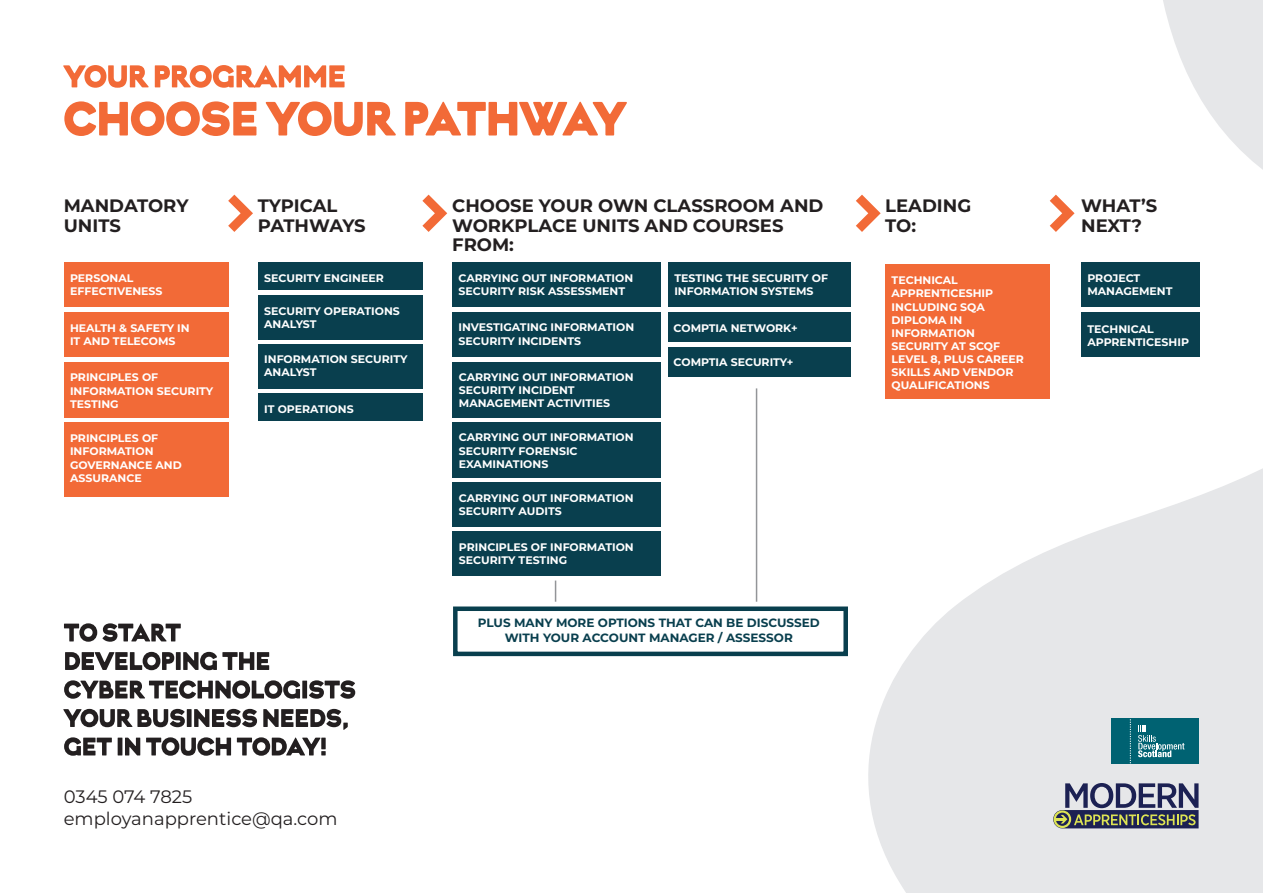
<style>
.page{position:relative;width:1263px;height:893px;background:#fff}
.page>*{position:absolute;margin:0;border:0;box-sizing:border-box;transform-origin:0 0}
.t1{font:700 18px/19.5px "Montserrat";color:#231f20}
.t2{font:18px "Montserrat";color:#231f20}
.t3{font:700 12px/15px "Montserrat";color:#093f4e;text-align:center}
.t4{font:700 10.95px/13.2px "Montserrat";color:#fff}
</style>
<div class="page">
<svg style="left:833px;top:0;width:430px;height:893px"></svg>
<svg style="left:63px;top:65px;width:282px;height:23px"></svg>
<svg style="left:64px;top:101px;width:563px;height:35px"></svg>
<div style="left:64px;top:263px;width:164px;height:44px;background:#f26a37"></div>
<div style="left:64px;top:312px;width:164px;height:45px;background:#f26a37"></div>
<div style="left:64px;top:362px;width:164px;height:56px;background:#f26a37"></div>
<div style="left:64px;top:423px;width:164px;height:74px;background:#f26a37"></div>
<div style="left:258px;top:263px;width:164px;height:27px;background:#093f4e"></div>
<div style="left:258px;top:295px;width:164px;height:45px;background:#093f4e"></div>
<div style="left:258px;top:344px;width:164px;height:44px;background:#093f4e"></div>
<svg style="left:228px;top:195px;width:25px;height:37px"></svg>
<svg style="left:422px;top:195px;width:25px;height:37px"></svg>
<svg style="left:856px;top:195px;width:25px;height:37px"></svg>
<svg style="left:1050px;top:195px;width:24px;height:37px"></svg>
<div style="left:1081px;top:263px;width:118px;height:44px;background:#093f4e"></div>
<div style="left:1081px;top:312px;width:118px;height:45px;background:#093f4e"></div>
<div style="left:668px;top:263px;width:183px;height:44px;background:#093f4e"></div>
<div style="left:885px;top:265px;width:165px;height:134px;background:#f26a37"></div>
<div style="left:453px;top:606px;width:395px;height:50px;border:4px solid #093f4e"></div>
<svg style="left:64px;top:737px;width:262px;height:19px"></svg>
<svg style="left:63px;top:709px;width:285px;height:21px"></svg>
<svg style="left:64px;top:680px;width:291px;height:19px"></svg>
<svg style="left:65px;top:652px;width:204px;height:18px"></svg>
<svg style="left:64px;top:623px;width:117px;height:19px"></svg>
<svg style="left:1053px;top:783px;width:145px;height:45px"></svg>
<div style="left:1111px;top:719px;width:87px;height:45px;background:#006272"></div>
<svg style="left:1138px;top:725px;width:46px;height:32px"></svg>
<svg style="left:1130px;top:719px;width:1px;height:44px"></svg>
<div style="left:258px;top:393px;width:164px;height:28px;background:#093f4e"></div>
<div style="left:452px;top:263px;width:209px;height:44px;background:#093f4e"></div>
<div style="left:452px;top:312px;width:208px;height:44px;background:#093f4e"></div>
<div style="left:453px;top:362px;width:208px;height:56px;background:#093f4e"></div>
<div style="left:453px;top:422px;width:208px;height:56px;background:#093f4e"></div>
<div style="left:453px;top:482px;width:208px;height:45px;background:#093f4e"></div>
<div style="left:453px;top:531px;width:208px;height:45px;background:#093f4e"></div>
<div style="left:668px;top:312px;width:183px;height:30px;background:#093f4e"></div>
<div style="left:668px;top:347px;width:183px;height:30px;background:#093f4e"></div>
<hr style="left:756px;top:388px;width:1px;height:214px;background:#939598">
<svg style="left:555px;top:581px;width:1px;height:21px"></svg>
<p class="t1" style="left:64px;top:195px;width:126px">MANDATORY<br>UNITS</p>
<p class="t4" style="left:70px;top:271px;width:94px">PERSONAL<br>EFFECTIVENESS</p>
<p class="t4" style="left:70px;top:321px;width:121px">HEALTH &amp; SAFETY IN<br>IT AND TELECOMS</p>
<p class="t4" style="left:70px;top:370px;width:145px">PRINCIPLES OF<br>INFORMATION SECURITY<br>TESTING</p>
<p class="t4" style="left:70px;top:431px;width:113px">PRINCIPLES OF<br>INFORMATION<br>GOVERNANCE AND<br>ASSURANCE</p>
<p class="t1" style="left:258px;top:195px;width:109px">TYPICAL<br>PATHWAYS</p>
<p class="t4" style="left:264px;top:271px;width:121px">SECURITY ENGINEER</p>
<p class="t4" style="left:264px;top:303px;width:137px">SECURITY OPERATIONS<br>ANALYST</p>
<p class="t4" style="left:264px;top:352px;width:145px">INFORMATION SECURITY<br>ANALYST</p>
<p class="t4" style="left:264px;top:402px;width:91px">IT OPERATIONS</p>
<p class="t1" style="left:452px;top:195px;width:373px">CHOOSE YOUR OWN CLASSROOM AND<br>WORKPLACE UNITS AND COURSES<br>FROM:</p>
<p class="t1" style="left:885px;top:195px;width:87px">LEADING<br>TO:</p>
<p class="t1" style="left:1081px;top:195px;width:78px">WHAT’S<br>NEXT?</p>
<p class="t4" style="left:458px;top:271px;width:176px">CARRYING OUT INFORMATION<br>SECURITY RISK ASSESSMENT</p>
<p class="t4" style="left:458px;top:320px;width:177px">INVESTIGATING INFORMATION<br>SECURITY INCIDENTS</p>
<p class="t4" style="left:459px;top:370px;width:176px">CARRYING OUT INFORMATION<br>SECURITY INCIDENT<br>MANAGEMENT ACTIVITIES</p>
<p class="t4" style="left:459px;top:430px;width:176px">CARRYING OUT INFORMATION<br>SECURITY FORENSIC<br>EXAMINATIONS</p>
<p class="t4" style="left:459px;top:491px;width:176px">CARRYING OUT INFORMATION<br>SECURITY AUDITS</p>
<p class="t4" style="left:459px;top:540px;width:176px">PRINCIPLES OF INFORMATION<br>SECURITY TESTING</p>
<p class="t4" style="left:674px;top:271px;width:155px">TESTING THE SECURITY OF<br>INFORMATION SYSTEMS</p>
<p class="t4" style="left:891px;top:273px;width:134px">TECHNICAL<br>APPRENTICESHIP<br>INCLUDING SQA<br>DIPLOMA IN<br>INFORMATION<br>SECURITY AT SCQF<br>LEVEL 8, PLUS CAREER<br>SKILLS AND VENDOR<br>QUALIFICATIONS</p>
<p class="t4" style="left:674px;top:321px;width:125px">COMPTIA NETWORK+</p>
<p class="t4" style="left:674px;top:355px;width:121px">COMPTIA SECURITY+</p>
<p class="t3" style="left:478px;top:614px;width:344px">PLUS MANY MORE OPTIONS THAT CAN BE DISCUSSED<br>WITH YOUR ACCOUNT MANAGER / ASSESSOR</p>
<p class="t4" style="left:1087px;top:271px;width:87px">PROJECT<br>MANAGEMENT</p>
<p class="t4" style="left:1087px;top:322px;width:103px">TECHNICAL<br>APPRENTICESHIP</p>
<p class="t2" style="left:64px;top:784px;width:130px">0345 074 7825</p>
<p class="t2" style="left:64px;top:806px;width:275px">employanapprentice@qa.com</p>
</div>
